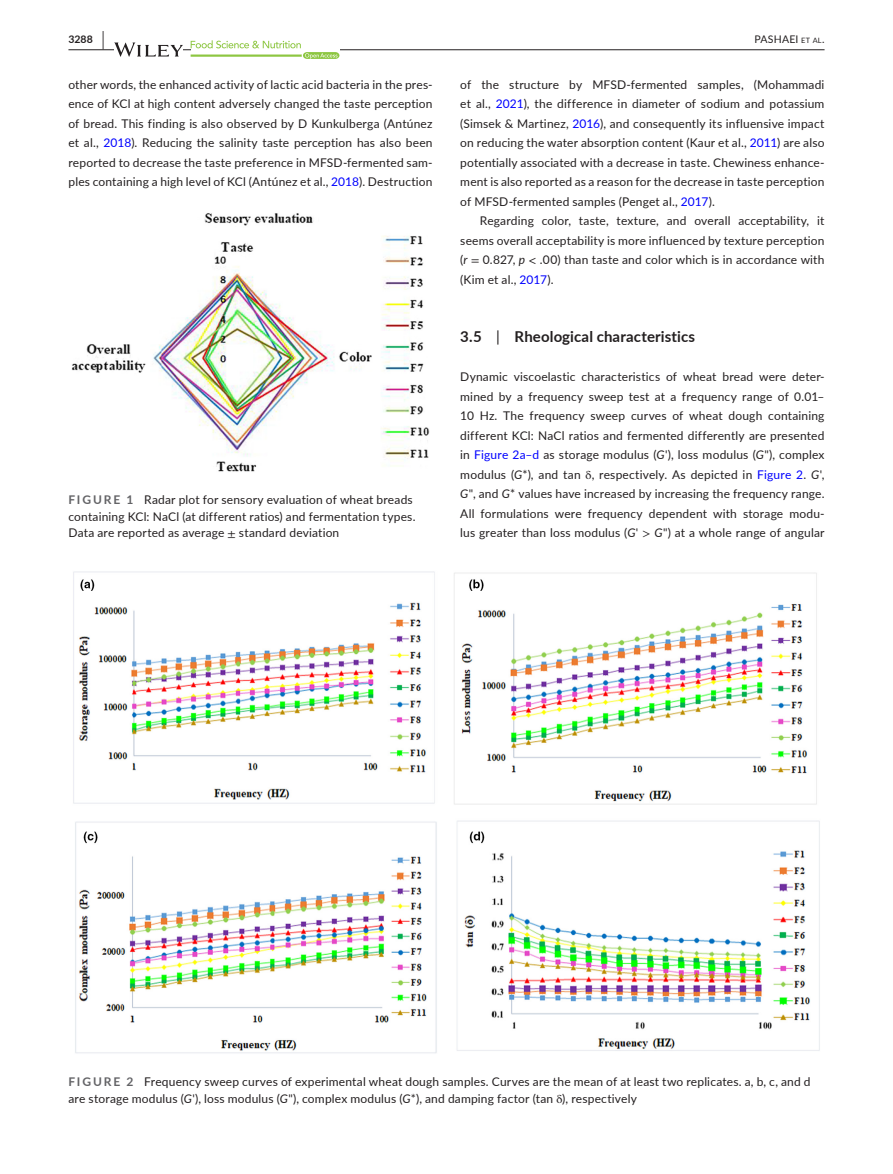
<style>
.page{position:relative;width:893px;height:1174px;background:#fff}
.page>*{position:absolute;margin:0;border:0;box-sizing:border-box;transform-origin:0 0}
.t1{font:700 15px "Lato";letter-spacing:.01em;color:#231f20}
.t2{font:12px/19.5px "Lato";letter-spacing:.015em;color:#231f20;text-align:justify}
.t3{font:10.5px "Lato";letter-spacing:.02em;color:#231f20}
.t4{font:700 10.5px "Lato";color:#231f20}
.s1{font-size:19.5px}
.s2{font-size:7.35px}
.s3{color:#00f}
.s4{font-style:italic}
.s5{font-family:"STIX"}
.s6{font-family:"STIX";font-style:italic}
.s7{font-weight:700;color:#636366}
.s8{font-weight:400}
</style>
<div class="page">
<hr style="left:68px;top:49px;width:756px;height:1px;background:#231f20">
<svg style="left:114px;top:42px;width:69px;height:15px"></svg>
<svg style="left:191px;top:40px;width:148px;height:19px"></svg>
<img style="left:72px;top:213px;width:357px;height:259px">
<img style="left:73px;top:571px;width:747px;height:482px">
<p class="t4" style="left:68px;top:31px;width:37px">3288 <span class="s1">|</span></p>
<p class="t3" style="left:754px;top:31px;width:72px">PASHAEI <span class="s2">et al</span>.</p>
<p class="t2" style="left:68px;top:74px;width:366px">other words, the enhanced activity of lactic acid bacteria in the pres&shy;ence of KCl at high content adversely changed the taste perception of bread. This finding is also observed by D Kunkulberga (Antúnez et al., <span class="s3">2018</span>). Reducing the salinity taste perception has also been reported to decrease the taste preference in MFSD-fermented sam&shy;ples containing a high level of KCl (Antúnez et al., <span class="s3">2018</span>). Destruction</p>
<p class="t2" style="left:460px;top:74px;width:366px">of the structure by MFSD-fermented samples, (Mohammadi et al., <span class="s3">2021</span>), the difference in diameter of sodium and potassium (Simsek &amp; Martinez, <span class="s3">2016</span>), and consequently its influensive impact on reducing the water absorption content (Kaur et al., <span class="s3">2011</span>) are also potentially associated with a decrease in taste. Chewiness enhance&shy;ment is also reported as a reason for the decrease in taste perception of MFSD-fermented samples (Penget al., <span class="s3">2017</span>).</p>
<p class="t2" style="left:460px;top:210px;width:366px;text-indent:20px">Regarding color, taste, texture, and overall acceptability, it seems overall acceptability is more influenced by texture perception (<span class="s4">r</span> <span class="s5">=</span> 0.827, <span class="s4">p</span> <span class="s6">&lt;</span> .00) than taste and color which is in accordance with (Kim et al., <span class="s3">2017</span>).</p>
<p class="t2" style="left:68px;top:491px;width:349px;line-height:16.5px;text-align:left"><span class="s7">FIGURE 1</span> Radar plot for sensory evaluation of wheat breads containing KCl: NaCl (at different ratios) and fermentation types.<br>Data are reported as average <span class="s5">±</span> standard deviation</p>
<p class="t1" style="left:460px;top:326px;width:236px">3.5 <span class="s8">|</span> Rheological characteristics</p>
<p class="t2" style="left:460px;top:366px;width:366px">Dynamic viscoelastic characteristics of wheat bread were deter&shy;mined by a frequency sweep test at a frequency range of 0.01– 10 Hz. The frequency sweep curves of wheat dough containing different KCl: NaCl ratios and fermented differently are presented in <span class="s3">Figure 2a–d</span> as storage modulus (<span class="s4">G</span>'), loss modulus (<span class="s4">G</span>"), complex modulus (<span class="s4">G</span>*), and tan <span class="s5">δ</span>, respectively. As depicted in <span class="s3">Figure 2</span>. <span class="s4">G</span>', <span class="s4">G</span>", and <span class="s4">G</span>* values have increased by increasing the frequency range.<br>All formulations were frequency dependent with storage modu&shy;lus greater than loss modulus (<span class="s4">G</span>' <span class="s5">&gt;</span> <span class="s4">G</span>") at a whole range of angular</p>
<p class="t2" style="left:68px;top:1073px;width:744px;line-height:16.5px"><span class="s7">FIGURE 2</span> Frequency sweep curves of experimental wheat dough samples. Curves are the mean of at least two replicates. a, b, c, and d are storage modulus (<span class="s4">G</span>'), loss modulus (<span class="s4">G</span>"), complex modulus (<span class="s4">G</span>*), and damping factor (tan <span class="s5">δ</span>), respectively</p>
</div>
